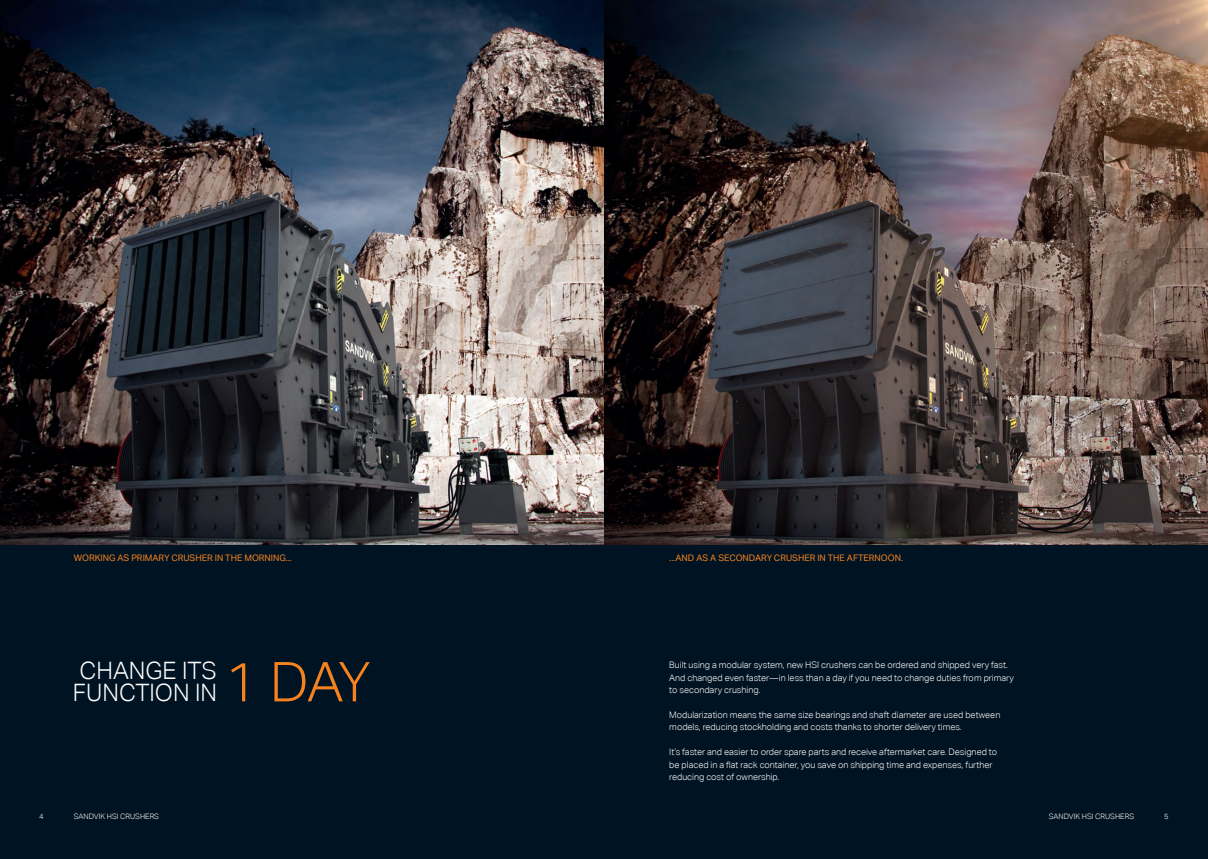
<style>
.page{position:relative;width:1208px;height:859px;background:#fff}
.page>*{position:absolute;margin:0;border:0;box-sizing:border-box;transform-origin:0 0}
.t1{font:300 55px "Aktiv Grotesk";color:#f58220}
.t2{font:300 24px/22.5px "Aktiv Grotesk";color:#fff}
.t3{font:300 9px/12.5px "Aktiv Grotesk";color:#fff}
.t4{font:9px "Aktiv Grotesk Corp";color:#f58220}
.t5{font:300 7.5px "Aktiv Grotesk";color:#fff}
.t6{font:300 7.5px "Aktiv Grotesk Corp";color:#fff}
</style>
<div class="page">
<div style="left:594px;top:0;width:614px;height:859px;background:#001322"></div>
<div style="left:0;top:0;width:614px;height:859px;background:#001322"></div>
<img style="left:0;top:0;width:1208px;height:545px">
<p class="t4" style="left:74px;top:552px;width:220px">WORKING AS PRIMARY CRUSHER IN THE MORNING...</p>
<p class="t4" style="left:669px;top:552px;width:235px">...AND AS A SECONDARY CRUSHER IN THE AFTERNOON.</p>
<h2 class="t2" style="left:73px;top:659px;width:146px">CHANGE ITS<br>FUNCTION IN</h2>
<h1 class="t1" style="left:225px;top:650px;width:147px">1 DAY</h1>
<p class="t3" style="left:669px;top:659px;width:346px">Built using a modular system, new HSI crushers can be ordered and shipped very fast.<br>And changed even faster—in less than a day if you need to change duties from primary to secondary crushing.</p>
<p class="t3" style="left:669px;top:708px;width:332px">Modularization means the same size bearings and shaft diameter are used between models, reducing stockholding and costs thanks to shorter delivery times.</p>
<p class="t3" style="left:669px;top:746px;width:329px">It’s faster and easier to order spare parts and receive aftermarket care. Designed to be placed in a flat rack container, you save on shipping time and expenses, further reducing cost of ownership.</p>
<p class="t6" style="left:39px;top:812px;width:6px">4</p>
<p class="t5" style="left:74px;top:812px;width:87px">SANDVIK HSI CRUSHERS</p>
<p class="t5" style="left:1048px;top:812px;width:87px">SANDVIK HSI CRUSHERS</p>
<p class="t5" style="left:1164px;top:812px;width:6px">5</p>
</div>
